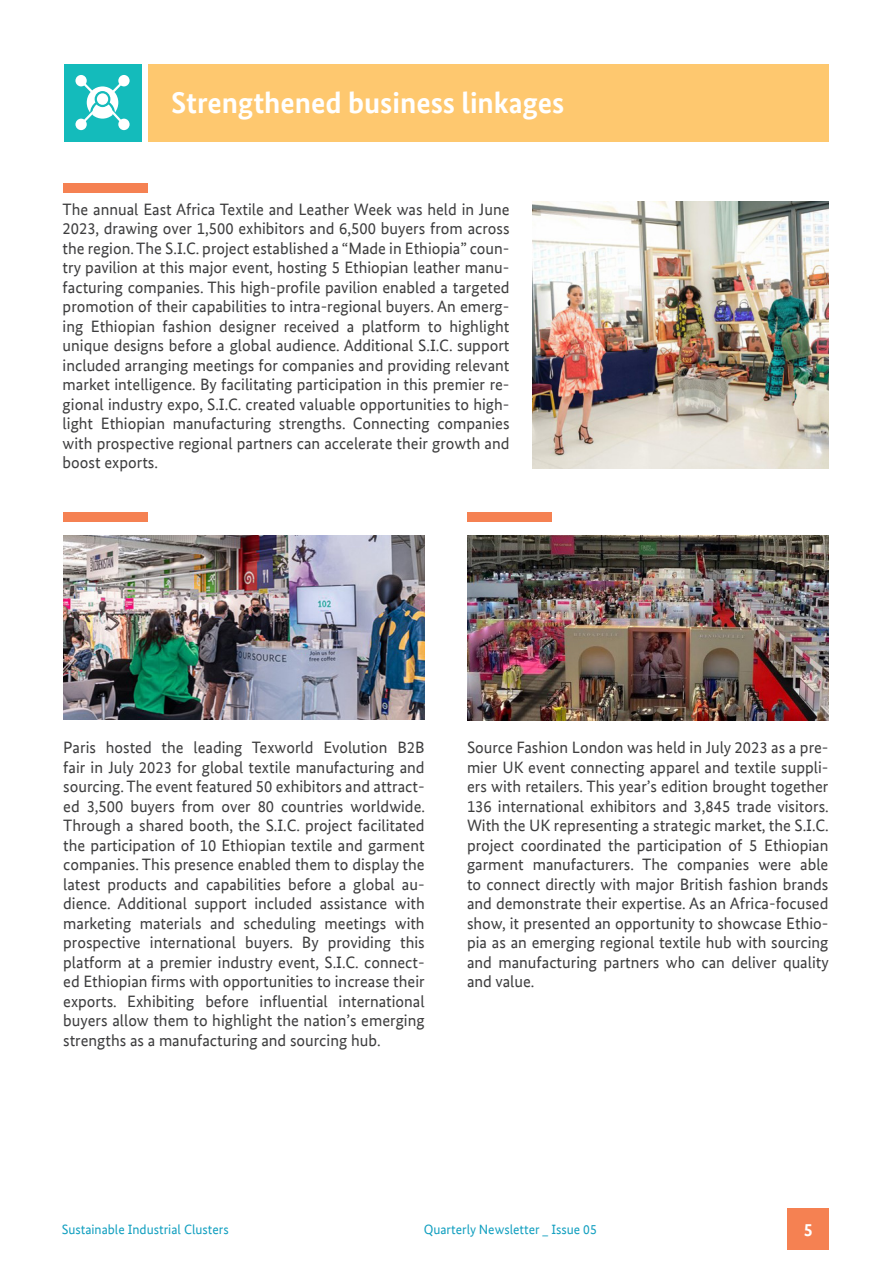
<style>
.page{position:relative;width:893px;height:1263px;background:#fff}
.page>*{position:absolute;margin:0;border:0;box-sizing:border-box;transform-origin:0 0}
.t1{font:700 30px "Bundes Sans Office T";color:#fff}
.t2{font:700 18px "Bundes Sans Office T";color:#fff}
.t3{font:16.5px/19.5px "Bundes Sans Office T";color:#3e3e3f;text-align:justify}
.t4{font:13.5px "Bundes Sans Office T";color:#14a0c0}
</style>
<div class="page">
<div style="left:787px;top:1208px;width:42px;height:42px;background:#f58152"></div>
<div style="left:64px;top:64px;width:77px;height:77px;background:#14bbbb"></div>
<div style="left:148px;top:64px;width:680px;height:77px;background:#fec86f"></div>
<svg style="left:75px;top:75px;width:55px;height:55px"></svg>
<div style="left:97px;top:93px;width:11px;height:12px;background:#fff;border-radius:50%"></div>
<div style="left:63px;top:183px;width:85px;height:10px;background:#f58152"></div>
<img style="left:533px;top:202px;width:295px;height:266px">
<div style="left:63px;top:512px;width:85px;height:9px;background:#f58152"></div>
<div style="left:467px;top:512px;width:85px;height:9px;background:#f58152"></div>
<img style="left:63px;top:536px;width:361px;height:184px">
<img style="left:467px;top:536px;width:361px;height:184px">
<p class="t1" style="left:171px;top:85px;width:395px">Strengthened business linkages</p>
<p class="t3" style="left:63px;top:199px;width:448px">The annual East Africa Textile and Leather Week was held in June 2023, drawing over 1,500 exhibitors and 6,500 buyers from across the region. The S.I.C. project established a “Made in Ethiopia” coun&shy;try pavilion at this major event, hosting 5 Ethiopian leather manu&shy;facturing companies. This high-profile pavilion enabled a targeted promotion of their capabilities to intra-regional buyers. An emerg&shy;ing Ethiopian fashion designer received a platform to highlight unique designs before a global audience. Additional S.I.C. support included arranging meetings for companies and providing relevant market intelligence. By facilitating participation in this premier re&shy;gional industry expo, S.I.C. created valuable opportunities to high&shy;light Ethiopian manufacturing strengths. Connecting companies with prospective regional partners can accelerate their growth and boost exports.</p>
<p class="t3" style="left:63px;top:738px;width:363px">Paris hosted the leading Texworld Evolution B2B fair in July 2023 for global textile manufacturing and sourcing. The event featured 50 exhibitors and attract&shy;ed 3,500 buyers from over 80 countries worldwide.<br>Through a shared booth, the S.I.C. project facilitated the participation of 10 Ethiopian textile and garment companies. This presence enabled them to display the latest products and capabilities before a global au&shy;dience. Additional support included assistance with marketing materials and scheduling meetings with prospective international buyers. By providing this platform at a premier industry event, S.I.C. connect&shy;ed Ethiopian firms with opportunities to increase their exports. Exhibiting before influential international buyers allow them to highlight the nation’s emerging strengths as a manufacturing and sourcing hub.</p>
<p class="t3" style="left:467px;top:738px;width:363px">Source Fashion London was held in July 2023 as a pre&shy;mier UK event connecting apparel and textile suppli&shy;ers with retailers. This year’s edition brought together 136 international exhibitors and 3,845 trade visitors.<br>With the UK representing a strategic market, the S.I.C. project coordinated the participation of 5 Ethiopian garment manufacturers. The companies were able to connect directly with major British fashion brands and demonstrate their expertise. As an Africa-focused show, it presented an opportunity to showcase Ethio&shy;pia as an emerging regional textile hub with sourcing and manufacturing partners who can deliver quality and value.</p>
<p class="t4" style="left:62px;top:1222px;width:169px">Sustainable Industrial Clusters</p>
<p class="t4" style="left:424px;top:1222px;width:175px">Quarterly Newsletter _ Issue 05</p>
<p class="t2" style="left:804px;top:1219px;width:10px">5</p>
</div>
